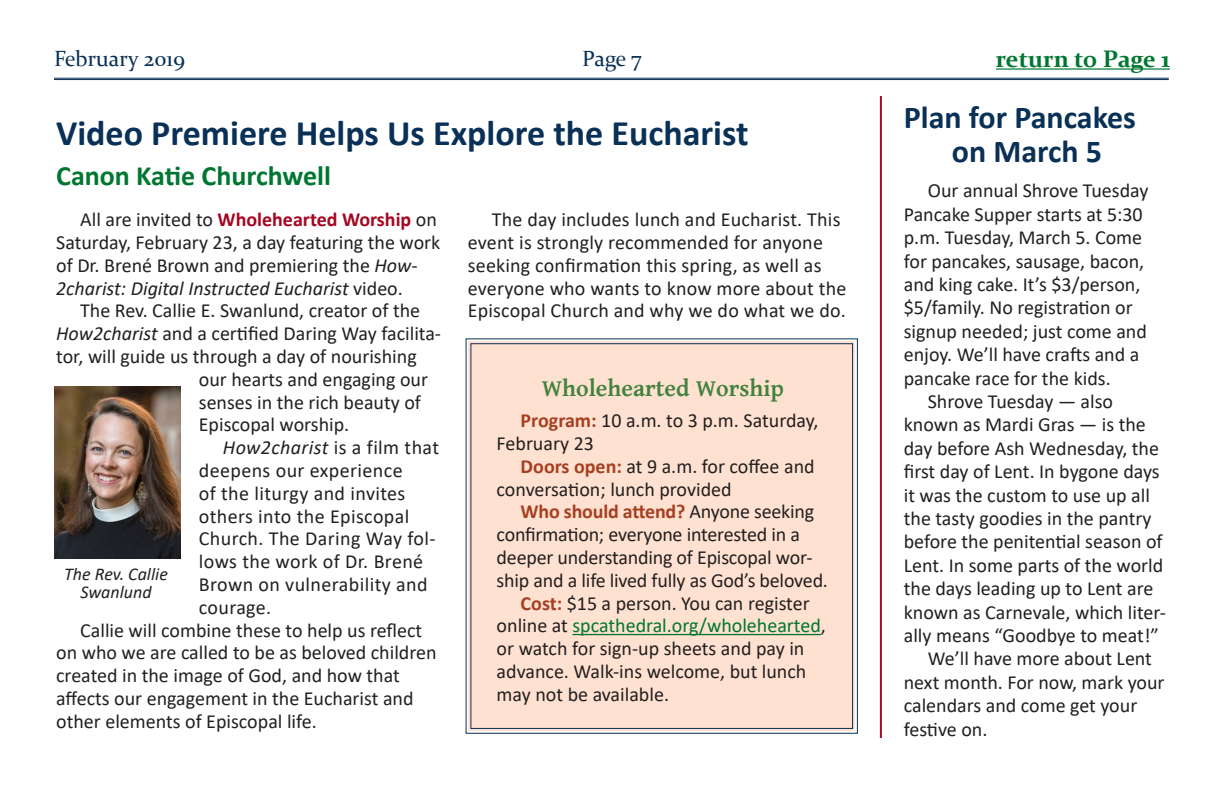
<style>
.page{position:relative;width:1224px;height:792px;background:#fff}
.page>*{position:absolute;margin:0;border:0;box-sizing:border-box;transform-origin:0 0}
._2ndary_Head{font:700 36px "Calibri";color:#093056}
._2ndary_Head-2{font:700 32px/34px "Calibri";color:#093056;text-align:center}
.Author_Name{font:700 28px "Calibri";color:#007730}
.Promo_Box_Header{font:700 24px "Gentium Basic";color:#41823d}
.Half_a_line{font:700 24px "Constantia";color:#007730}
.t1{font:22px "Constantia";color:#093056}
.BTI_-_1_column{font:20px/23.4px "Calibri";color:#231f20}
.BTI_-_1_column-2{font:20px/22.8px "Calibri";letter-spacing:.02em;color:#231f20}
.Captions_-_centered{font:italic 18px/18px "Calibri";color:#231f20;text-align:center}
.s1{font-weight:700;color:#a60421}
.s2{font-style:italic}
.s3{font-weight:700;color:#a63f21}
.s4{color:#007730}
</style>
<div class="page">
<hr style="left:54px;top:78px;width:1115px;height:1px;background:#093056">
<hr style="left:54px;top:79px;width:1115px;height:1px;background:#093056">
<hr style="left:880px;top:96px;width:2px;height:642px;background:#a60421">
<div style="left:465px;top:338px;width:393px;height:396px;background:#fee1d0"></div>
<div style="left:470px;top:343px;width:383px;height:386px;border:1px solid #093056"></div>
<hr style="left:996px;top:68px;width:174px;height:2px;background:#007730">
<hr style="left:572px;top:634px;width:249px;height:1px;background:#007730">
<img style="left:54px;top:386px;width:127px;height:173px">
<p class="t1" style="left:54px;top:43px;width:133px">February 2019</p>
<p class="t1" style="left:582px;top:43px;width:61px">Page 7</p>
<p class="Half_a_line" style="left:996px;top:43px;width:176px">return to Page 1</p>
<p class="_2ndary_Head" style="left:56px;top:107px;width:694px">Video Premiere Helps Us Explore the Eucharist</p>
<p class="Author_Name" style="left:56px;top:156px;width:276px">Canon Katie Churchwell</p>
<p class="BTI_-_1_column" style="left:56px;top:208px;width:386px;line-height:22.8px;text-indent:24px">All are invited to <span class="s1">Wholehearted Worship</span> on Saturday, February 23, a day featuring the work of Dr. Brené Brown and premiering the <span class="s2">How-2charist: Digital Instructed Eucharist</span> video.</p>
<p class="BTI_-_1_column" style="left:80px;top:299px;width:342px">The Rev. Callie E. Swanlund, creator of the</p>
<p class="BTI_-_1_column" style="left:56px;top:321px;width:386px"><span class="s2">How2charist</span> and a certified Daring Way facilita-</p>
<p class="BTI_-_1_column" style="left:56px;top:344px;width:362px">tor, will guide us through a day of nourishing</p>
<p class="BTI_-_1_column" style="left:199px;top:367px;width:231px">our hearts and engaging our</p>
<p class="BTI_-_1_column" style="left:199px;top:390px;width:224px">senses in the rich beauty of</p>
<p class="BTI_-_1_column" style="left:199px;top:413px;width:152px">Episcopal worship.</p>
<p class="BTI_-_1_column-2" style="left:199px;top:436px;width:242px;text-indent:24px"><span class="s2">How2charist</span> is a film that deepens our experience<br>of the liturgy and invites others into the Episcopal<br>Church. The Daring Way fol&shy;lows the work of Dr. Brené<br>Brown on vulnerability and courage.</p>
<p class="BTI_-_1_column" style="left:56px;top:618px;width:382px;line-height:22.8px;text-indent:24px">Callie will combine these to help us reflect on who we are called to be as beloved children created in the image of God, and how that affects our engagement in the Eucharist and other elements of Episcopal life.</p>
<p class="Captions_-_centered" style="left:64px;top:564px;width:105px">The Rev. Callie<br>Swanlund</p>
<p class="BTI_-_1_column" style="left:468px;top:208px;width:380px;line-height:22.8px;text-indent:24px">The day includes lunch and Eucharist. This event is strongly recommended for anyone seeking confirmation this spring, as well as everyone who wants to know more about the Episcopal Church and why we do what we do.</p>
<p class="Promo_Box_Header" style="left:542px;top:370px;width:244px">Wholehearted Worship</p>
<p class="BTI_-_1_column" style="left:497px;top:409px;width:323px;line-height:22.8px;text-indent:24px"><span class="s3">Program:</span> 10 a.m. to 3 p.m. Saturday,<br>February 23</p>
<p class="BTI_-_1_column" style="left:497px;top:454px;width:320px;line-height:22.8px;text-indent:24px"><span class="s3">Doors open:</span> at 9 a.m. for coffee and conversation; lunch provided</p>
<p class="BTI_-_1_column" style="left:497px;top:500px;width:333px;line-height:22.8px;text-indent:24px"><span class="s3">Who should attend?</span> Anyone seeking confirmation; everyone interested in a deeper understanding of Episcopal wor&shy;ship and a life lived fully as God’s beloved.</p>
<p class="BTI_-_1_column" style="left:497px;top:591px;width:331px;line-height:22.8px;text-indent:24px"><span class="s3">Cost:</span> $15 a person. You can register online at <span class="s4">spcathedral.org/wholehearted</span>, or watch for sign-up sheets and pay in advance. Walk-ins welcome, but lunch may not be available.</p>
<p class="_2ndary_Head-2" style="left:904px;top:100px;width:234px">Plan for Pancakes on March 5</p>
<p class="BTI_-_1_column" style="left:904px;top:178px;width:246px;text-indent:24px">Our annual Shrove Tuesday<br>Pancake Supper starts at 5:30 p.m. Tuesday, March 5. Come for pancakes, sausage, bacon, and king cake. It’s $3/person, $5/family. No registration or signup needed; just come and enjoy. We’ll have crafts and a pancake race for the kids.</p>
<p class="BTI_-_1_column" style="left:904px;top:389px;width:264px;text-indent:24px">Shrove Tuesday — also known as Mardi Gras — is the day before Ash Wednesday, the first day of Lent. In bygone days it was the custom to use up all the tasty goodies in the pantry before the penitential season of<br>Lent. In some parts of the world the days leading up to Lent are known as Carnevale, which liter&shy;ally means “Goodbye to meat!”</p>
<p class="BTI_-_1_column" style="left:904px;top:646px;width:262px;text-indent:24px">We’ll have more about Lent next month. For now, mark your calendars and come get your festive on.</p>
</div>
